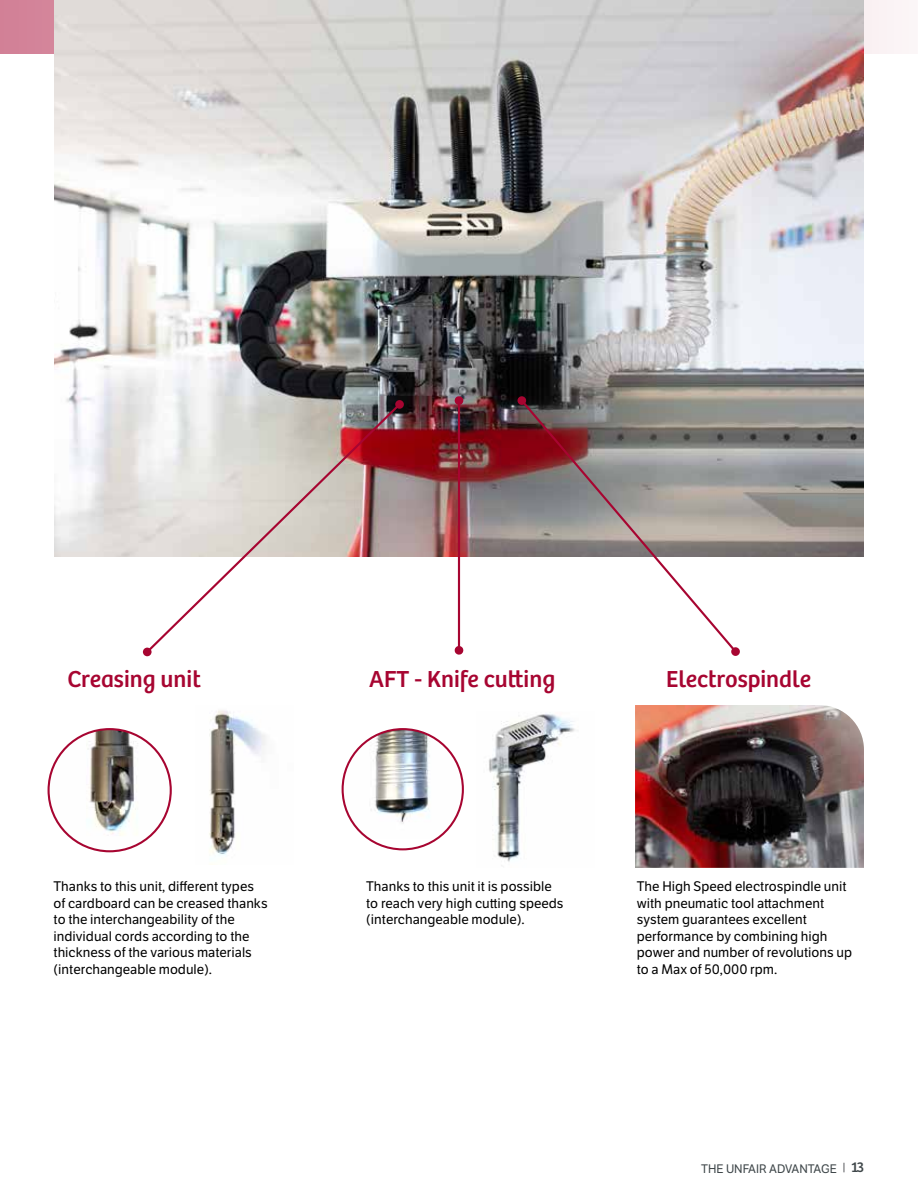
<style>
.page{position:relative;width:918px;height:1188px;background:#fff}
.page>*{position:absolute;margin:0;border:0;box-sizing:border-box;transform-origin:0 0}
.t1{font:24px "Bree";color:#a70531}
.t2{font:13.5px/16.5px "LFT Etica";color:#000}
.t3{font:12px "LFT Etica";color:#3f474a}
.s1{font-weight:600;font-size:13.5px}
</style>
<div class="page">
<svg style="left:843px;top:1163px;width:2px;height:9px"></svg>
<svg style="left:0;top:0;width:902px;height:54px;fill:#d4859a"></svg>
<img style="left:635px;top:705px;width:229px;height:163px">
<img style="left:54px;top:0;width:810px;height:556px">
<svg style="left:144px;top:401px;width:259px;height:249px"></svg>
<div style="left:143px;top:648px;width:9px;height:8px;background:#a70531;border-radius:50%"></div>
<div style="left:395px;top:400px;width:9px;height:9px;background:#a70531;border-radius:50%"></div>
<img style="left:209px;top:710px;width:57px;height:155px">
<img style="left:49px;top:729px;width:122px;height:122px;border-radius:61px">
<div style="left:48px;top:728px;width:124px;height:124px;border:2px solid #a70531;border-radius:50%"></div>
<img style="left:489px;top:714px;width:86px;height:152px">
<img style="left:343px;top:729px;width:120px;height:110px">
<div style="left:342px;top:728px;width:122px;height:122px;border:2px solid #a70531;border-radius:50%"></div>
<svg style="left:519px;top:398px;width:220px;height:251px"></svg>
<div style="left:731px;top:647px;width:9px;height:9px;background:#a70531;border-radius:50%"></div>
<div style="left:517px;top:396px;width:9px;height:9px;background:#a70531;border-radius:50%"></div>
<hr style="left:458px;top:401px;width:2px;height:249px;background:#a70531">
<svg style="left:454px;top:645px;width:10px;height:10px"></svg>
<svg style="left:454px;top:396px;width:10px;height:10px"></svg>
<h1 class="t1" style="left:68px;top:660px;width:135px">Creasing unit</h1>
<h1 class="t1" style="left:369px;top:660px;width:188px">AFT - Knife cutting</h1>
<h1 class="t1" style="left:666px;top:660px;width:146px">Electrospindle</h1>
<p class="t2" style="left:54px;top:879px;width:216px">Thanks to this unit, different types of cardboard can be creased thanks to the interchangeability of the individual cords according to the thickness of the various materials (interchangeable module).</p>
<p class="t2" style="left:637px;top:879px;width:217px">The High Speed electrospindle unit with pneumatic tool attachment system guarantees excellent performance by combining high power and number of revolutions up to a Max of 50,000 rpm.</p>
<p class="t2" style="left:366px;top:879px;width:199px">Thanks to this unit it is possible to reach very high cutting speeds (interchangeable module).</p>
<p class="t3" style="left:701px;top:1162px;width:164px">THE UNFAIR ADVANTAGE <span class="s1">13</span></p>
</div>
